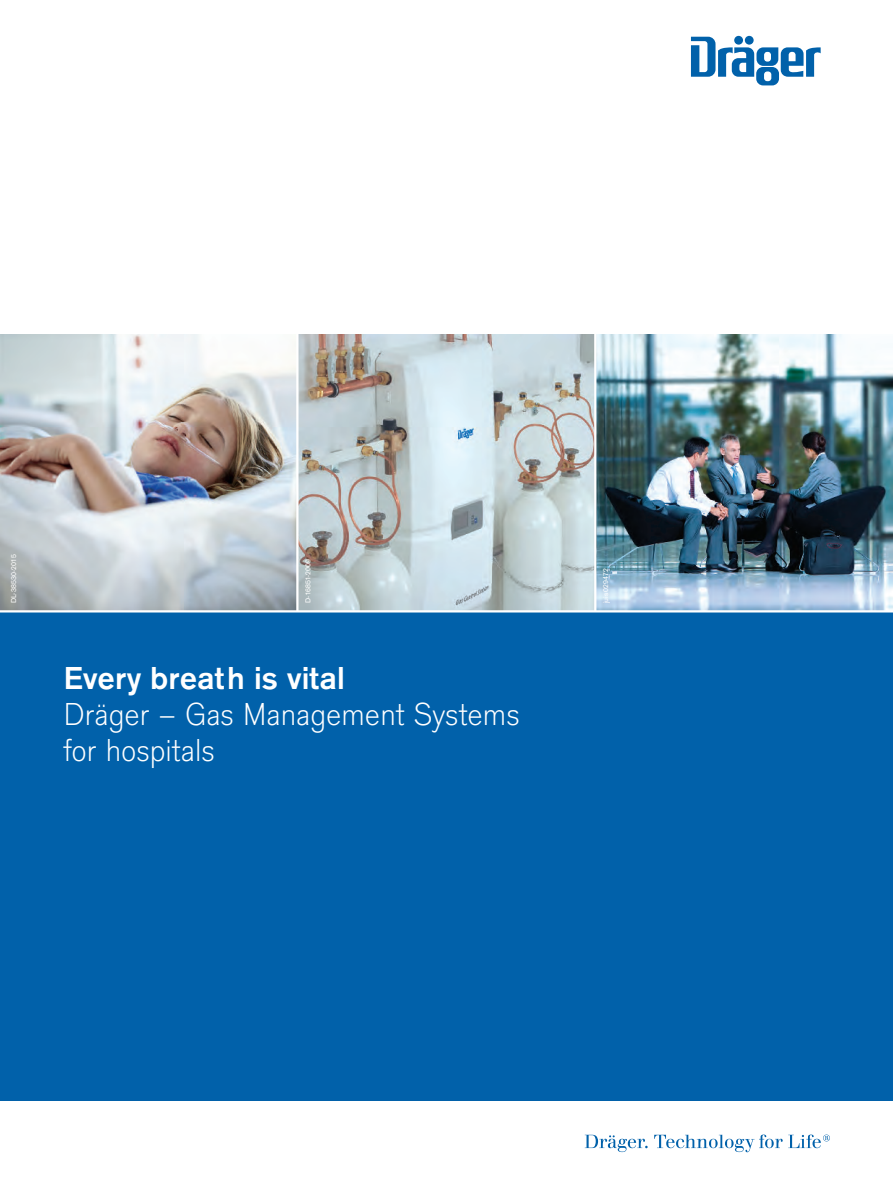
<style>
.page{position:relative;width:893px;height:1191px;background:#fff}
.page>*{position:absolute;margin:0;border:0;box-sizing:border-box;transform-origin:0 0}
.t1{font:300 33px/36px "Draeger San";color:#fff}
.t2{font:700 33px "Draeger San";color:#fff}
.t3{font:7.5px "Draeger San";letter-spacing:.025em;color:#fff}
</style>
<div class="page">
<svg style="left:585px;top:1134px;width:63px;height:18px"></svg>
<svg style="left:654px;top:1134px;width:176px;height:18px"></svg>
<svg style="left:691px;top:37px;width:130px;height:48px"></svg>
<div style="left:0;top:609px;width:893px;height:491px;background:#0161aa"></div>
<img style="left:0;top:335px;width:296px;height:275px">
<svg style="left:298px;top:335px;width:296px;height:275px;background:#bfc9cc"></svg>
<img style="left:596px;top:335px;width:297px;height:275px">
<hr style="left:296px;top:321px;width:2px;height:290px;background:#fff">
<hr style="left:594px;top:321px;width:2px;height:290px;background:#fff">
<hr style="left:0;top:610px;width:893px;height:2px;background:#fff">
<p class="t3" style="left:9px;top:603px;width:50px;rotate:-90deg">DL-38530-2015</p>
<p class="t3" style="left:304px;top:603px;width:46px;rotate:-90deg">D-16851-2009</p>
<p class="t3" style="left:601px;top:603px;width:36px;rotate:-90deg">juis029472</p>
<p class="t2" style="left:64px;top:658px;width:283px">Every breath is vital</p>
<p class="t1" style="left:64px;top:696px;width:457px">Dräger – Gas Management Systems for hospitals</p>
</div>
